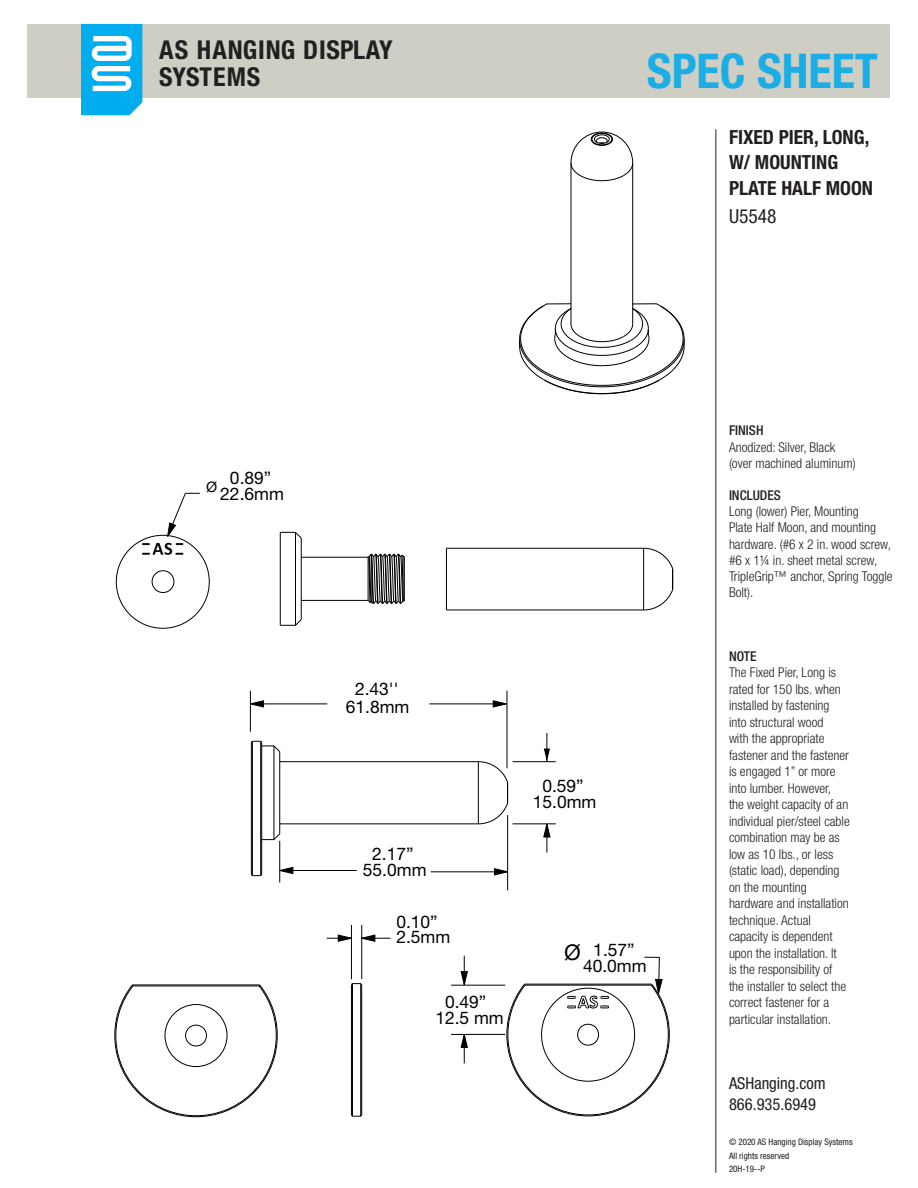
<style>
.page{position:relative;width:918px;height:1188px;background:#fff}
.page>*{position:absolute;margin:0;border:0;box-sizing:border-box;transform-origin:0 0}
.t1{font:700 condensed 48px "Helvetica Neue LT Std";color:#1aaee5}
.t2{font:700 condensed 26.1px/27.2px "Helvetica Neue LT Std";letter-spacing:.025em;color:#231f20}
.t3{font:21.6px "Arial";color:#000}
.t4{font:700 condensed 19.5px/25.5px "Helvetica Neue LT Std";color:#231f20}
.t5{font:condensed 19.5px "Helvetica Neue LT Std";color:#231f20}
.t6{font:17.4px/15.5px "Helvetica Neue LT Std";color:#000;text-align:center}
.t7{font:condensed 16.5px/21px "Helvetica Neue LT Std";color:#231f20}
.t8{font:14.4px "Arial";color:#000}
.t9{font:300 condensed 13.5px/16.5px "Helvetica Neue LT Std";color:#231f20}
.t10{font:500 condensed 13.5px "Helvetica Neue LT Std";color:#231f20}
.t11{font:condensed 9px/13.5px "Helvetica Neue LT Std";color:#231f20}
</style>
<div class="page">
<div style="left:27px;top:24px;width:863px;height:74px;background:#cfcec5"></div>
<hr style="left:716px;top:129px;width:1px;height:1044px;background:#231f20">
<svg style="left:81px;top:24px;width:61px;height:91px;background:#3fc1f2"></svg>
<hr style="left:351px;top:985px;width:1px;height:130px;background:#000">
<hr style="left:352px;top:984px;width:1px;height:132px;background:#000">
<hr style="left:360px;top:984px;width:1px;height:132px;background:#000">
<hr style="left:361px;top:985px;width:1px;height:130px;background:#000">
<hr style="left:351px;top:925px;width:1px;height:54px;background:#000">
<hr style="left:361px;top:925px;width:1px;height:54px;background:#000">
<svg style="left:327px;top:934px;width:25px;height:8px"></svg>
<svg style="left:361px;top:934px;width:29px;height:8px"></svg>
<svg style="left:351px;top:1114px;width:12px;height:3px"></svg>
<svg style="left:351px;top:983px;width:12px;height:3px"></svg>
<svg style="left:280px;top:867px;width:14px;height:7px"></svg>
<svg style="left:494px;top:868px;width:13px;height:8px"></svg>
<hr style="left:295px;top:532px;width:1px;height:93px;background:#000">
<hr style="left:301px;top:538px;width:1px;height:82px;background:#000">
<hr style="left:279px;top:841px;width:1px;height:41px;background:#000">
<hr style="left:431px;top:872px;width:77px;height:1px;background:#000">
<hr style="left:280px;top:870px;width:77px;height:1px;background:#000">
<hr style="left:507px;top:815px;width:1px;height:75px;background:#000">
<svg style="left:251px;top:700px;width:13px;height:8px"></svg>
<svg style="left:493px;top:700px;width:14px;height:8px"></svg>
<hr style="left:250px;top:691px;width:1px;height:41px;background:#000">
<hr style="left:429px;top:704px;width:77px;height:1px;background:#000">
<hr style="left:250px;top:704px;width:77px;height:1px;background:#000">
<hr style="left:507px;top:691px;width:1px;height:77px;background:#000">
<hr style="left:280px;top:532px;width:1px;height:93px;background:#000">
<svg style="left:280px;top:619px;width:22px;height:7px"></svg>
<hr style="left:301px;top:600px;width:67px;height:1px;background:#000">
<hr style="left:301px;top:557px;width:67px;height:1px;background:#000">
<svg style="left:280px;top:531px;width:22px;height:8px"></svg>
<svg style="left:367px;top:553px;width:38px;height:51px;background:#6a6a6a"></svg>
<hr style="left:446px;top:548px;width:1px;height:62px;background:#000">
<hr style="left:446px;top:610px;width:198px;height:1px;background:#000">
<hr style="left:446px;top:548px;width:198px;height:1px;background:#000">
<svg style="left:643px;top:548px;width:30px;height:63px"></svg>
<hr style="left:251px;top:742px;width:1px;height:133px;background:#000">
<hr style="left:252px;top:741px;width:1px;height:135px;background:#000">
<hr style="left:260px;top:741px;width:1px;height:135px;background:#000">
<hr style="left:261px;top:742px;width:1px;height:133px;background:#000">
<hr style="left:274px;top:746px;width:1px;height:94px;background:#000">
<hr style="left:279px;top:752px;width:1px;height:82px;background:#000">
<svg style="left:250px;top:874px;width:13px;height:3px"></svg>
<svg style="left:262px;top:833px;width:19px;height:7px"></svg>
<hr style="left:280px;top:824px;width:198px;height:1px;background:#000">
<hr style="left:280px;top:761px;width:198px;height:1px;background:#000">
<svg style="left:250px;top:740px;width:31px;height:13px"></svg>
<svg style="left:478px;top:761px;width:30px;height:63px"></svg>
<svg style="left:498px;top:957px;width:172px;height:160px"></svg>
<div style="left:577px;top:1024px;width:22px;height:21px;border:1px solid #000;border-radius:50%"></div>
<svg style="left:114px;top:984px;width:164px;height:134px"></svg>
<div style="left:165px;top:1004px;width:62px;height:63px;border:1px solid #000;border-radius:50%"></div>
<div style="left:185px;top:1025px;width:22px;height:21px;border:1px solid #000;border-radius:50%"></div>
<hr style="left:451px;top:985px;width:54px;height:1px;background:#000">
<svg style="left:460px;top:1035px;width:8px;height:28px"></svg>
<svg style="left:460px;top:956px;width:8px;height:30px"></svg>
<hr style="left:451px;top:1034px;width:54px;height:1px;background:#000">
<svg style="left:519px;top:131px;width:166px;height:263px"></svg>
<svg style="left:167px;top:492px;width:33px;height:45px"></svg>
<svg style="left:142px;top:543px;width:41px;height:12px"></svg>
<div style="left:152px;top:571px;width:22px;height:22px;border:1px solid #000;border-radius:50%"></div>
<hr style="left:513px;top:761px;width:43px;height:1px;background:#000">
<hr style="left:513px;top:824px;width:43px;height:1px;background:#000">
<svg style="left:543px;top:823px;width:8px;height:30px"></svg>
<svg style="left:544px;top:733px;width:6px;height:29px"></svg>
<h2 class="t2" style="left:159px;top:36px;width:235px">AS HANGING DISPLAY<br>SYSTEMS</h2>
<h1 class="t1" style="left:647px;top:42px;width:233px">SPEC SHEET</h1>
<h3 class="t4" style="left:729px;top:124px;width:146px">FIXED PIER, LONG,<br>W/ MOUNTING<br>PLATE HALF MOON</h3>
<h3 class="t5" style="left:729px;top:205px;width:49px">U5548</h3>
<p class="t6" style="left:220px;top:470px;width:65px;line-height:15.9px">0.89”<br>22.6mm</p>
<p class="t8" style="left:206px;top:477px;width:13px">Ø</p>
<p class="t6" style="left:346px;top:680px;width:65px;line-height:17.7px">2.43''<br>61.8mm</p>
<p class="t6" style="left:363px;top:846px;width:65px">2.17”<br>55.0mm</p>
<p class="t6" style="left:396px;top:914px;width:55px;text-align:left">0.10”<br>2.5mm</p>
<p class="t6" style="left:435px;top:994px;width:70px;line-height:15.9px">0.49”<br>12.5 mm</p>
<p class="t6" style="left:533px;top:778px;width:65px">0.59”<br>15.0mm</p>
<p class="t6" style="left:583px;top:942px;width:65px">1.57”<br>40.0mm</p>
<h3 class="t3" style="left:564px;top:937px;width:18px">Ø</h3>
<p class="t10" style="left:729px;top:423px;width:36px">FINISH</p>
<p class="t9" style="left:729px;top:439px;width:128px">Anodized: Silver, Black (over machined aluminum)</p>
<p class="t10" style="left:729px;top:487px;width:54px">INCLUDES</p>
<p class="t9" style="left:729px;top:503px;width:165px">Long (lower) Pier, Mounting<br>Plate Half Moon, and mounting hardware. (#6 x 2 in. wood screw, #6 x 1¼ in. sheet metal screw,<br>TripleGrip™ anchor, Spring Toggle<br>Bolt).</p>
<p class="t10" style="left:729px;top:648px;width:29px">NOTE</p>
<p class="t9" style="left:729px;top:664px;width:122px">The Fixed Pier, Long is rated for 150 lbs. when installed by fastening into structural wood<br>with the appropriate fastener and the fastener is engaged 1” or more into lumber. However,<br>the weight capacity of an individual pier/steel cable combination may be as low as 10 lbs., or less (static load), depending on the mounting hardware and installation technique. Actual capacity is dependent upon the installation. It<br>is the responsibility of the installer to select the correct fastener for a particular installation.</p>
<p class="t7" style="left:729px;top:1073px;width:98px">ASHanging.com<br>866.935.6949</p>
<p class="t11" style="left:729px;top:1135px;width:125px">© 2020 AS Hanging Display Systems<br>All rights reserved<br>20H-19--P</p>
</div>
